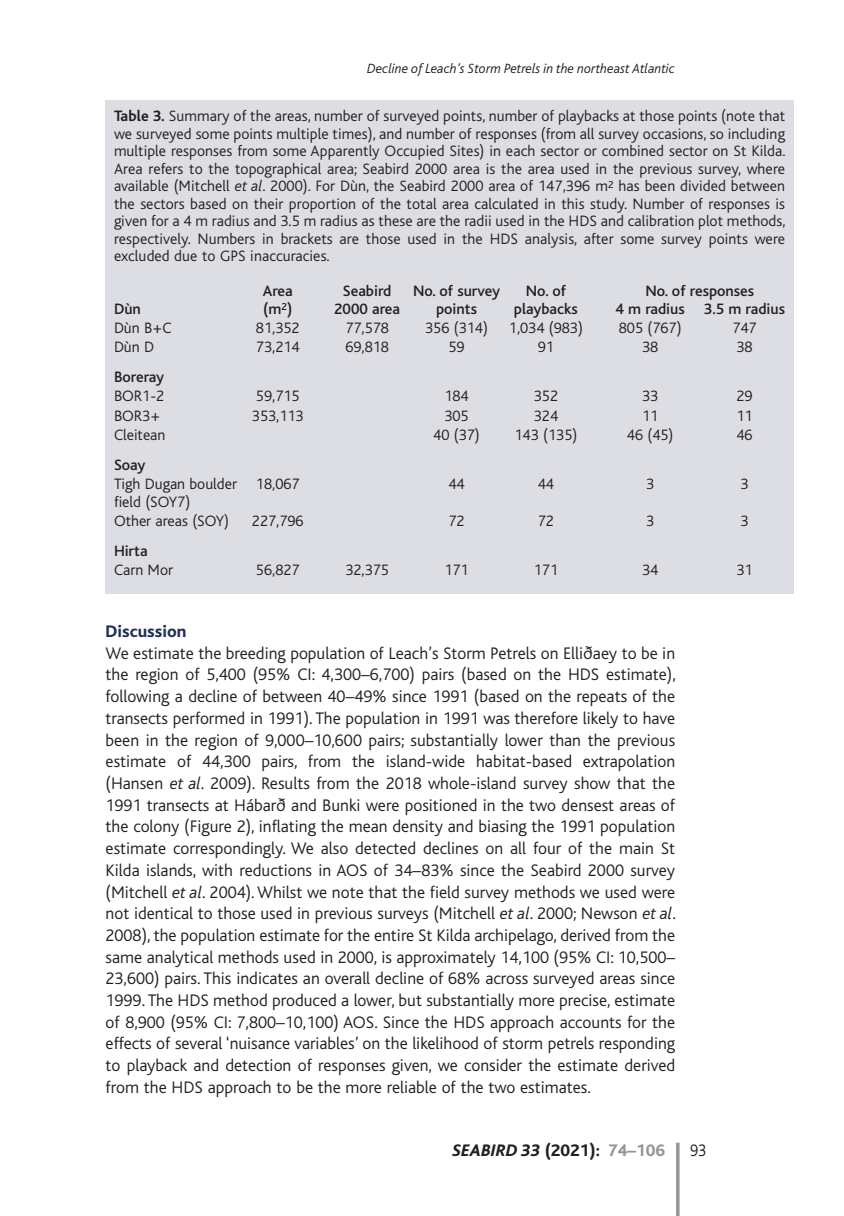
<style>
.page{position:relative;width:844px;height:1216px;background:#fff}
.page>*{position:absolute;margin:0;border:0;box-sizing:border-box;transform-origin:0 0}
.t1{font:300 17.5px/21.7px "Bliss";color:#231f20;text-align:justify}
.t2{font:italic 800 17.5px "Bliss";color:#231f20}
.t3{font:800 17.5px "Bliss";color:#202f56}
.t4{font:300 17.5px "Bliss";color:#231f20;scale:.9 1}
.t5{font:300 15.75px/17.5px "Bliss";color:#231f20;text-align:justify}
.t6{font:500 15.75px "Bliss";color:#231f20}
.t7{font:italic 300 14px "Bliss";color:#231f20}
.s1{font-weight:700}
.s2{font-style:italic}
.s3{font-style:normal}
.s4{font-style:normal;color:#939598}
</style>
<div class="page">
<hr style="left:676px;top:1142px;width:3px;height:73px;background:#939598">
<div style="left:105px;top:100px;width:688px;height:493px;background:#dddde4"></div>
<p class="t7" style="left:367px;top:63px;width:309px">Decline of Leach’s Storm Petrels in the northeast Atlantic</p>
<p class="t5" style="left:114px;top:109px;width:673px"><span class="s1">Table 3.</span> Summary of the areas, number of surveyed points, number of playbacks at those points (note that we surveyed some points multiple times), and number of responses (from all survey occasions, so including multiple responses from some Apparently Occupied Sites) in each sector or combined sector on St Kilda.<br>Area refers to the topographical area; Seabird 2000 area is the area used in the previous survey, where available (Mitchell <span class="s2">et al</span>. 2000). For Dùn, the Seabird 2000 area of 147,396 m<sup>2</sup> has been divided between the sectors based on their proportion of the total area calculated in this study. Number of responses is given for a 4 m radius and 3.5 m radius as these are the radii used in the HDS and calibration plot methods, respectively. Numbers in brackets are those used in the HDS analysis, after some survey points were excluded due to GPS inaccuracies.</p>
<p class="t6" style="left:263px;top:286px;width:32px">Area</p>
<p class="t6" style="left:343px;top:286px;width:50px">Seabird</p>
<p class="t6" style="left:413px;top:286px;width:88px">No. of survey</p>
<p class="t6" style="left:525px;top:286px;width:42px">No. of</p>
<p class="t6" style="left:645px;top:286px;width:110px">No. of responses</p>
<p class="t6" style="left:114px;top:303px;width:28px">Dùn</p>
<p class="t6" style="left:263px;top:303px;width:31px">(m<sup>2</sup>)</p>
<p class="t6" style="left:334px;top:303px;width:67px">2000 area</p>
<p class="t6" style="left:436px;top:303px;width:42px">points</p>
<p class="t6" style="left:514px;top:303px;width:65px">playbacks</p>
<p class="t6" style="left:615px;top:303px;width:171px">4 m radius 3.5 m radius</p>
<p class="t5" style="left:114px;top:321px;width:59px">Dùn B+C</p>
<p class="t5" style="left:256px;top:321px;width:45px">81,352</p>
<p class="t5" style="left:345px;top:321px;width:45px">77,578</p>
<p class="t5" style="left:425px;top:321px;width:64px">356 (314)</p>
<p class="t5" style="left:508px;top:321px;width:75px">1,034 (983)</p>
<p class="t5" style="left:618px;top:321px;width:64px">805 (767)</p>
<p class="t5" style="left:732px;top:321px;width:26px">747</p>
<p class="t5" style="left:114px;top:340px;width:42px">Dùn D</p>
<p class="t5" style="left:256px;top:340px;width:45px">73,214</p>
<p class="t5" style="left:345px;top:340px;width:45px">69,818</p>
<p class="t5" style="left:448px;top:340px;width:18px">59</p>
<p class="t5" style="left:537px;top:340px;width:18px">91</p>
<p class="t5" style="left:642px;top:340px;width:18px">38</p>
<p class="t5" style="left:736px;top:340px;width:18px">38</p>
<p class="t6" style="left:114px;top:372px;width:52px">Boreray</p>
<p class="t5" style="left:114px;top:389px;width:52px">BOR1-2</p>
<p class="t5" style="left:256px;top:389px;width:45px">59,715</p>
<p class="t5" style="left:444px;top:389px;width:26px">184</p>
<p class="t5" style="left:533px;top:389px;width:26px">352</p>
<p class="t5" style="left:642px;top:389px;width:18px">33</p>
<p class="t5" style="left:736px;top:389px;width:18px">29</p>
<p class="t5" style="left:114px;top:408px;width:48px">BOR3+</p>
<p class="t5" style="left:252px;top:408px;width:53px">353,113</p>
<p class="t5" style="left:444px;top:408px;width:26px">305</p>
<p class="t5" style="left:533px;top:408px;width:26px">324</p>
<p class="t5" style="left:642px;top:408px;width:18px">11</p>
<p class="t5" style="left:736px;top:408px;width:18px">11</p>
<p class="t5" style="left:114px;top:427px;width:53px">Cleitean</p>
<p class="t5" style="left:433px;top:427px;width:48px">40 (37)</p>
<p class="t5" style="left:514px;top:427px;width:64px">143 (135)</p>
<p class="t5" style="left:626px;top:427px;width:48px">46 (45)</p>
<p class="t5" style="left:736px;top:427px;width:18px">46</p>
<p class="t6" style="left:114px;top:459px;width:33px">Soay</p>
<p class="t5" style="left:114px;top:476px;width:187px">Tigh Dugan boulder 18,067</p>
<p class="t5" style="left:448px;top:476px;width:18px">44</p>
<p class="t5" style="left:537px;top:476px;width:18px">44</p>
<p class="t5" style="left:646px;top:476px;width:10px">3</p>
<p class="t5" style="left:740px;top:476px;width:10px">3</p>
<p class="t5" style="left:114px;top:493px;width:117px;line-height:19.2px">field (SOY7)<br>Other areas (SOY)</p>
<p class="t5" style="left:252px;top:513px;width:53px">227,796</p>
<p class="t5" style="left:448px;top:513px;width:18px">72</p>
<p class="t5" style="left:537px;top:513px;width:18px">72</p>
<p class="t5" style="left:646px;top:513px;width:10px">3</p>
<p class="t5" style="left:740px;top:513px;width:10px">3</p>
<p class="t6" style="left:114px;top:545px;width:35px">Hirta</p>
<p class="t5" style="left:114px;top:562px;width:61px">Carn Mor</p>
<p class="t5" style="left:256px;top:562px;width:45px">56,827</p>
<p class="t5" style="left:345px;top:562px;width:45px">32,375</p>
<p class="t5" style="left:444px;top:562px;width:26px">171</p>
<p class="t5" style="left:533px;top:562px;width:26px">171</p>
<p class="t5" style="left:642px;top:562px;width:18px">34</p>
<p class="t5" style="left:736px;top:562px;width:18px">31</p>
<p class="t3" style="left:106px;top:625px;width:82px">Discussion</p>
<p class="t1" style="left:106px;top:643px;width:571px">We estimate the breeding population of Leach’s Storm Petrels on Elliðaey to be in the region of 5,400 (95% CI: 4,300–6,700) pairs (based on the HDS estimate), following a decline of between 40–49% since 1991 (based on the repeats of the transects performed in 1991). The population in 1991 was therefore likely to have been in the region of 9,000–10,600 pairs; substantially lower than the previous estimate of 44,300 pairs, from the island-wide habitat-based extrapolation (Hansen <span class="s2">et al</span>. 2009). Results from the 2018 whole-island survey show that the 1991 transects at Hábarð and Bunki were positioned in the two densest areas of the colony (Figure 2), inflating the mean density and biasing the 1991 population estimate correspondingly. We also detected declines on all four of the main St Kilda islands, with reductions in AOS of 34–83% since the Seabird 2000 survey (Mitchell <span class="s2">et al</span>. 2004). Whilst we note that the field survey methods we used were not identical to those used in previous surveys (Mitchell <span class="s2">et al</span>. 2000; Newson <span class="s2">et al</span>.<br>2008), the population estimate for the entire St Kilda archipelago, derived from the same analytical methods used in 2000, is approximately 14,100 (95% CI: 10,500– 23,600) pairs. This indicates an overall decline of 68% across surveyed areas since 1999. The HDS method produced a lower, but substantially more precise, estimate of 8,900 (95% CI: 7,800–10,100) AOS. Since the HDS approach accounts for the effects of several ‘nuisance variables’ on the likelihood of storm petrels responding to playback and detection of responses given, we consider the estimate derived from the HDS approach to be the more reliable of the two estimates.</p>
<p class="t2" style="left:452px;top:1144px;width:214px">SEABIRD 33 <span class="s3">(2021):</span> <span class="s4">74–106</span></p>
<p class="t4" style="left:690px;top:1144px;width:20px">93</p>
</div>
